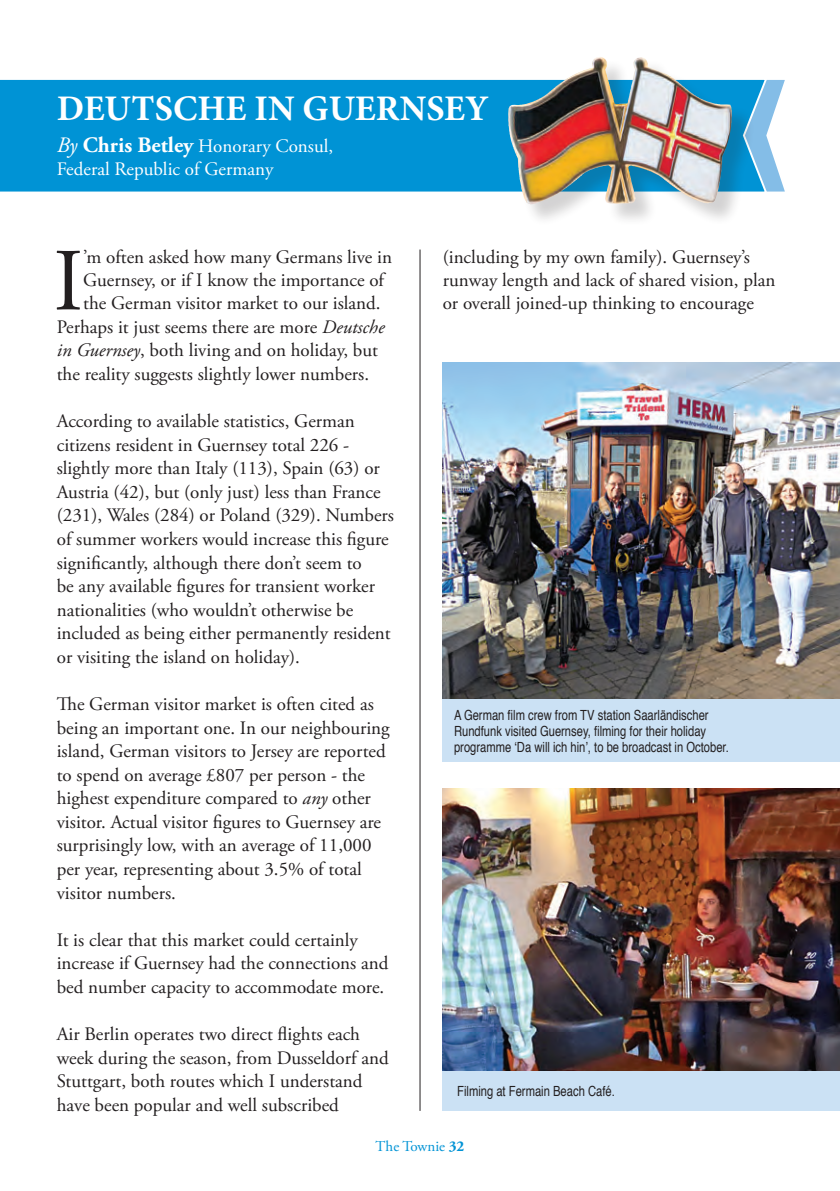
<style>
.page{position:relative;width:840px;height:1191px;background:#fff}
.page>*{position:absolute;margin:0;border:0;box-sizing:border-box;transform-origin:0 0}
.t1{font:88.4px "Adobe Garamond Pro";color:#231f20}
.t2{font:700 36px "Minion Pro";color:#fff}
.t3{font:19px/23.6px "Adobe Garamond Pro";color:#231f20}
.t4{font:19px "Adobe Garamond Pro";color:#fff}
.t5{font:15px "Adobe Garamond Pro";color:#0093d5}
.t6{font:14px/16px "Helvetica";color:#231f20;scale:.8 1}
.s1{font-style:italic;font-size:22px}
.s2{font-weight:700;font-size:22px}
.s3{font-style:italic}
.s4{font-weight:700}
</style>
<div class="page">
<img style="left:442px;top:363px;width:397px;height:336px">
<svg style="left:768px;top:80px;width:17px;height:112px"></svg>
<div style="left:0;top:79px;width:768px;height:113px;background:#0093d5"></div>
<hr style="left:419px;top:249px;width:1px;height:861px;background:#231f20">
<div style="left:442px;top:699px;width:397px;height:63px;background:#cbe1f4"></div>
<img style="left:442px;top:788px;width:397px;height:283px">
<div style="left:442px;top:1071px;width:397px;height:39px;background:#cbe1f4"></div>
<div style="left:509px;top:58px;width:245px;height:168px;background:#231f20;opacity:.2"></div>
<img style="left:507px;top:57px;width:91px;height:142px">
<p class="t2" style="left:57px;top:83px;width:433px">DEUTSCHE IN GUERNSEY</p>
<p class="t4" style="left:57px;top:135px;width:278px"><span class="s1">By</span> <span class="s2">Chris Betley</span> Honorary Consul,</p>
<p class="t4" style="left:57px;top:158px;width:218px">Federal Republic of Germany</p>
<p class="t1" style="left:53px;top:228px;width:31px">I</p>
<p class="t3" style="left:83px;top:246px;width:310px">’m often asked how many Germans live in</p>
<p class="t3" style="left:83px;top:269px;width:302px">Guernsey, or if I know the importance of</p>
<p class="t3" style="left:83px;top:292px;width:299px">the German visitor market to our island.</p>
<p class="t3" style="left:57px;top:316px;width:329px">Perhaps it just seems there are more <span class="s3">Deutsche</span></p>
<p class="t3" style="left:57px;top:339px;width:322px"><span class="s3">in Guernsey</span>, both living and on holiday, but</p>
<p class="t3" style="left:57px;top:363px;width:314px">the reality suggests slightly lower numbers.</p>
<p class="t3" style="left:57px;top:410px;width:338px">According to available statistics, German citizens resident in Guernsey total 226 - slightly more than Italy (113), Spain (63) or Austria (42), but (only just) less than France (231), Wales (284) or Poland (329). Numbers of summer workers would increase this figure significantly, although there don’t seem to<br>be any available figures for transient worker nationalities (who wouldn’t otherwise be included as being either permanently resident or visiting the island on holiday).</p>
<p class="t3" style="left:57px;top:693px;width:334px">The German visitor market is often cited as being an important one. In our neighbouring island, German visitors to Jersey are reported to spend on average £807 per person - the highest expenditure compared to <span class="s3">any</span> other visitor. Actual visitor figures to Guernsey are surprisingly low, with an average of 11,000 per year, representing about 3.5% of total visitor numbers.</p>
<p class="t3" style="left:57px;top:928px;width:333px">It is clear that this market could certainly increase if Guernsey had the connections and bed number capacity to accommodate more.</p>
<p class="t3" style="left:57px;top:1023px;width:333px">Air Berlin operates two direct flights each week during the season, from Dusseldorf and Stuttgart, both routes which I understand have been popular and well subscribed</p>
<p class="t3" style="left:442px;top:246px;width:334px;line-height:23px">(including by my own family). Guernsey’s runway length and lack of shared vision, plan or overall joined-up thinking to encourage</p>
<p class="t6" style="left:454px;top:707px;width:345px">A German film crew from TV station Saarländischer<br>Rundfunk visited Guernsey, filming for their holiday programme ‘Da will ich hin’, to be broadcast in October.</p>
<p class="t6" style="left:457px;top:1083px;width:198px">Filming at Fermain Beach Café.</p>
<p class="t5" style="left:375px;top:1137px;width:90px">The Townie <span class="s4">32</span></p>
</div>
